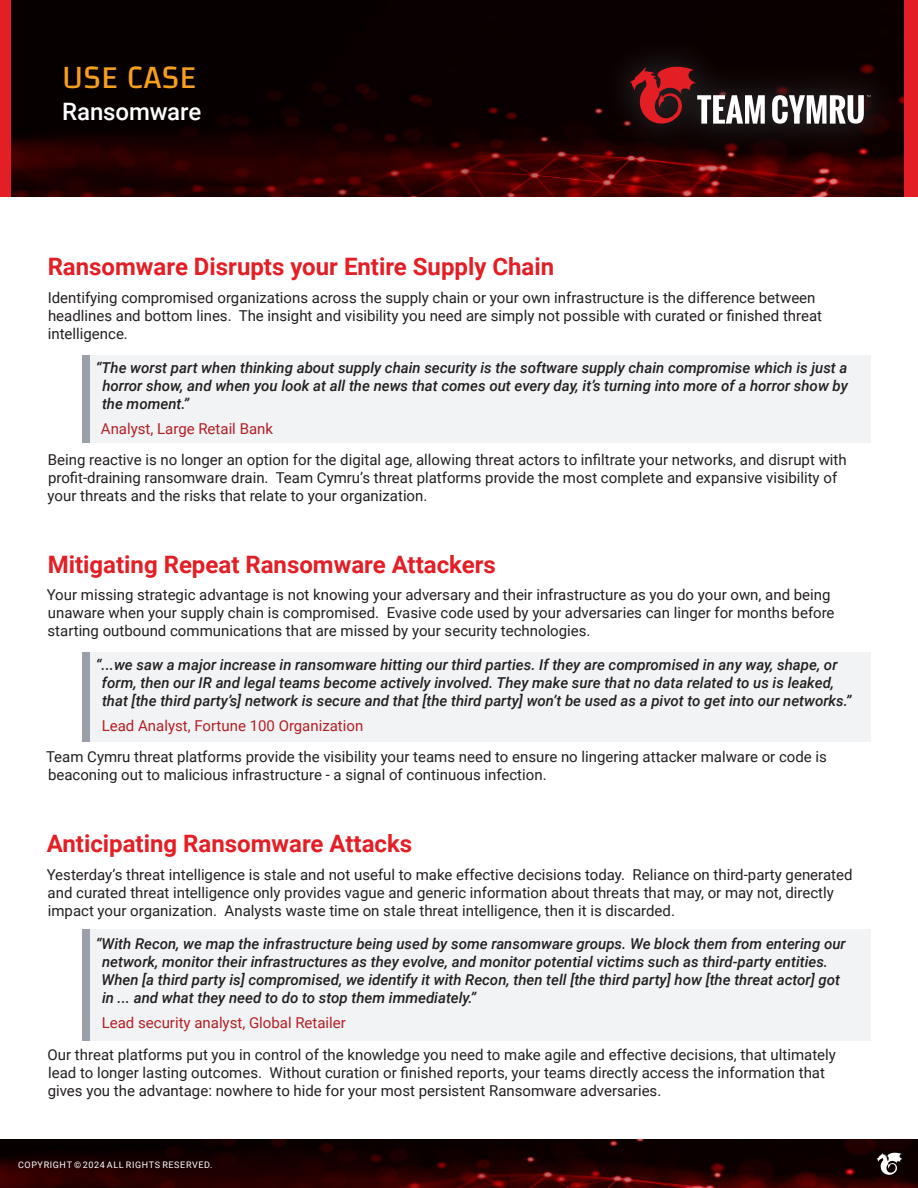
<style>
.page{position:relative;width:918px;height:1188px;background:#fff}
.page>*{position:absolute;margin:0;border:0;box-sizing:border-box;transform-origin:0 0}
.t1{font:200 33px "Changa";letter-spacing:.01em;color:#f69f1d}
.My_Paragraph{font:700 24px "Roboto";color:#e41e25}
.t2{font:500 24px "Roboto";letter-spacing:-.005em;color:#fff}
.My_Paragraph-2{font:15px/18px "Roboto";color:#231f20}
.My_Paragraph-3{font:italic 500 15px/18px "Roboto";color:#231f20}
.My_Paragraph-4{font:15px "Roboto";color:#b41f25}
.t3{font:9px "Roboto";letter-spacing:.065em;color:#fff}
</style>
<div class="page">
<img style="left:0;top:1140px;width:918px;height:48px">
<svg style="left:877px;top:1152px;width:26px;height:24px"></svg>
<img style="left:11px;top:0;width:893px;height:197px">
<div style="left:0;top:0;width:11px;height:197px;background:#e41e25"></div>
<div style="left:89px;top:356px;width:782px;height:87px;background:#f1f3f4"></div>
<div style="left:89px;top:652px;width:782px;height:90px;background:#f1f3f4"></div>
<div style="left:89px;top:929px;width:782px;height:111px;background:#f1f3f4"></div>
<div style="left:82px;top:356px;width:7px;height:87px;background:#9b9faa"></div>
<div style="left:82px;top:652px;width:7px;height:90px;background:#9b9faa"></div>
<div style="left:82px;top:929px;width:7px;height:111px;background:#9b9faa"></div>
<svg style="left:599px;top:35px;width:303px;height:121px;fill:#0d0101"></svg>
<svg style="left:630px;top:65px;width:135px;height:62px"></svg>
<svg style="left:772px;top:95px;width:99px;height:29px"></svg>
<div style="left:904px;top:0;width:14px;height:197px;background:#e41e25"></div>
<p class="t1" style="left:62px;top:58px;width:136px">USE CASE</p>
<p class="t2" style="left:62px;top:95px;width:141px">Ransomware</p>
<p class="My_Paragraph" style="left:48px;top:250px;width:508px">Ransomware Disrupts your Entire Supply Chain</p>
<p class="My_Paragraph-2" style="left:48px;top:288px;width:776px">Identifying compromised organizations across the supply chain or your own infrastructure is the difference between headlines and bottom lines. The insight and visibility you need are simply not possible with curated or finished threat intelligence.</p>
<p class="My_Paragraph-3" style="left:102px;top:358px;width:747px;text-align:justify;text-indent:-6px">“The worst part when thinking about supply chain security is the software supply chain compromise which is just a horror show, and when you look at all the news that comes out every day, it’s turning into more of a horror show by the moment.”</p>
<p class="My_Paragraph-4" style="left:101px;top:418px;width:174px">Analyst, Large Retail Bank</p>
<p class="My_Paragraph-2" style="left:48px;top:450px;width:801px">Being reactive is no longer an option for the digital age, allowing threat actors to infiltrate your networks, and disrupt with profit-draining ransomware drain. Team Cymru’s threat platforms provide the most complete and expansive visibility of your threats and the risks that relate to your organization.</p>
<p class="My_Paragraph" style="left:48px;top:547px;width:450px">Mitigating Repeat Ransomware Attackers</p>
<p class="My_Paragraph-2" style="left:47px;top:585px;width:789px">Your missing strategic advantage is not knowing your adversary and their infrastructure as you do your own, and being unaware when your supply chain is compromised. Evasive code used by your adversaries can linger for months before starting outbound communications that are missed by your security technologies.</p>
<p class="My_Paragraph-3" style="left:102px;top:655px;width:751px;text-indent:-6px">“...we saw a major increase in ransomware hitting our third parties. If they are compromised in any way, shape, or form, then our IR and legal teams become actively involved. They make sure that no data related to us is leaked, that [the third party’s] network is secure and that [the third party] won’t be used as a pivot to get into our networks.”</p>
<p class="My_Paragraph-4" style="left:102px;top:715px;width:263px">Lead Analyst, Fortune 100 Organization</p>
<p class="My_Paragraph-2" style="left:46px;top:747px;width:782px">Team Cymru threat platforms provide the visibility your teams need to ensure no lingering attacker malware or code is beaconing out to malicious infrastructure - a signal of continuous infection.</p>
<p class="My_Paragraph" style="left:47px;top:827px;width:367px">Anticipating Ransomware Attacks</p>
<p class="My_Paragraph-2" style="left:47px;top:865px;width:807px">Yesterday’s threat intelligence is stale and not useful to make effective decisions today. Reliance on third-party generated and curated threat intelligence only provides vague and generic information about threats that may, or may not, directly impact your organization. Analysts waste time on stale threat intelligence, then it is discarded.</p>
<p class="My_Paragraph-3" style="left:102px;top:935px;width:746px;text-indent:-6px">“With Recon, we map the infrastructure being used by some ransomware groups. We block them from entering our network, monitor their infrastructures as they evolve, and monitor potential victims such as third-party entities.<br>When [a third party is] compromised, we identify it with Recon, then tell [the third party] how [the threat actor] got in ... and what they need to do to stop them immediately.”</p>
<p class="My_Paragraph-4" style="left:102px;top:1012px;width:246px">Lead security analyst, Global Retailer</p>
<p class="My_Paragraph-2" style="left:48px;top:1045px;width:790px">Our threat platforms put you in control of the knowledge you need to make agile and effective decisions, that ultimately lead to longer lasting outcomes. Without curation or finished reports, your teams directly access the information that gives you the advantage: nowhere to hide for your most persistent Ransomware adversaries.</p>
<p class="t3" style="left:18px;top:1159px;width:196px">COPYRIGHT © 2024 ALL RIGHTS RESERVED.</p>
</div>
